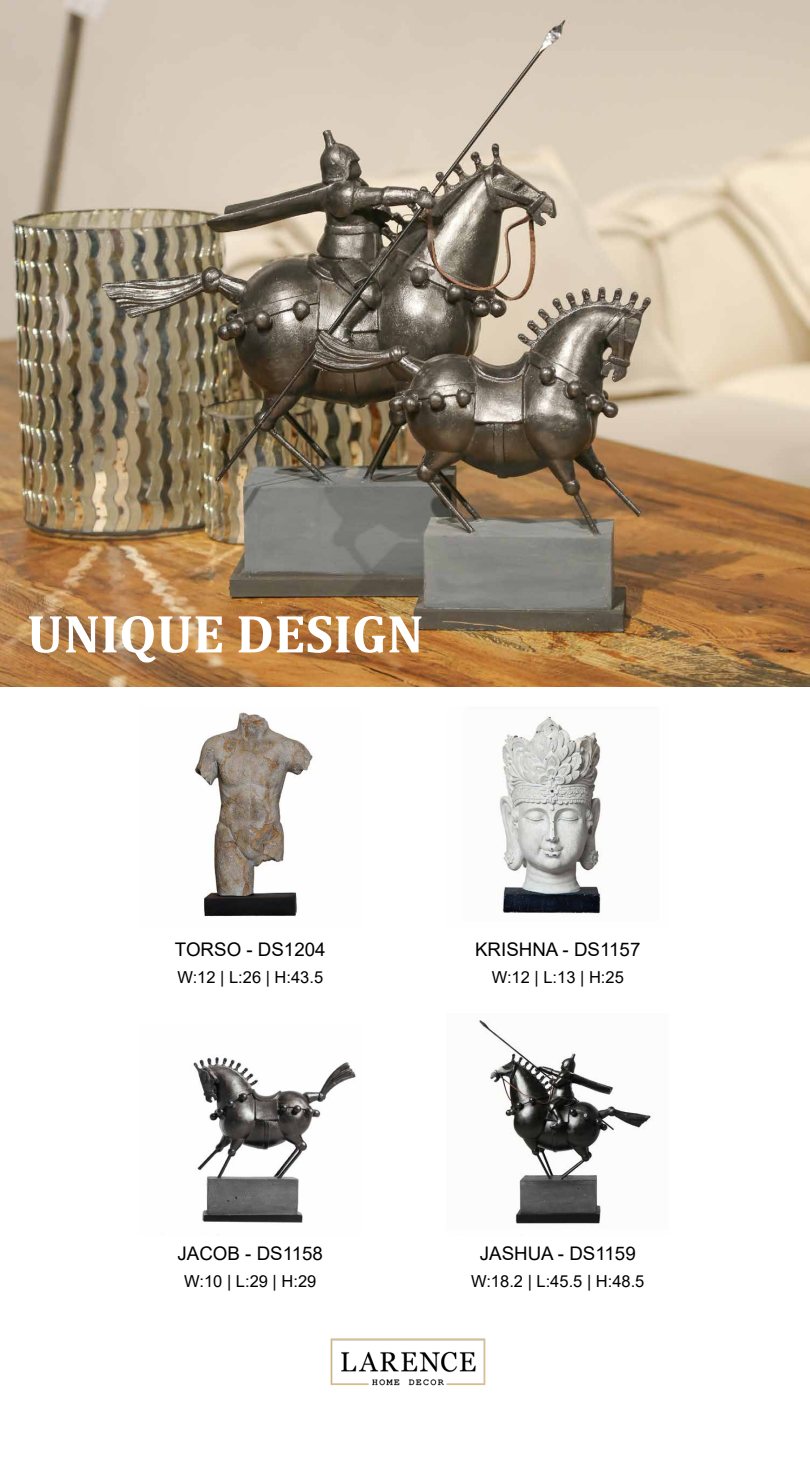
<style>
.page{position:relative;width:810px;height:1463px;background:#fff}
.page>*{position:absolute;margin:0;border:0;box-sizing:border-box;transform-origin:0 0}
.t1{font:700 54px "Cambria";color:#fff}
.t2{font:18.75px "Arial";color:#000}
.t3{font:16.5px "Arial";color:#000}
</style>
<div class="page">
<img style="left:193px;top:1057px;width:163px;height:166px">
<img style="left:479px;top:1020px;width:172px;height:204px">
<img style="left:190px;top:712px;width:123px;height:205px">
<img style="left:499px;top:714px;width:103px;height:200px">
<img style="left:330px;top:1338px;width:156px;height:48px">
<img style="left:0;top:1px;width:810px;height:685px">
<h1 class="t1" style="left:27px;top:596px;width:398px">UNIQUE DESIGN</h1>
<p class="t2" style="left:175px;top:936px;width:152px">TORSO - DS1204</p>
<p class="t3" style="left:177px;top:965px;width:147px">W:12 | L:26 | H:43.5</p>
<p class="t2" style="left:178px;top:1240px;width:147px">JACOB - DS1158</p>
<p class="t3" style="left:184px;top:1269px;width:134px">W:10 | L:29 | H:29</p>
<p class="t2" style="left:475px;top:936px;width:167px">KRISHNA - DS1157</p>
<p class="t3" style="left:492px;top:965px;width:134px">W:12 | L:13 | H:25</p>
<p class="t2" style="left:480px;top:1240px;width:157px">JASHUA - DS1159</p>
<p class="t3" style="left:471px;top:1269px;width:175px">W:18.2 | L:45.5 | H:48.5</p>
</div>
